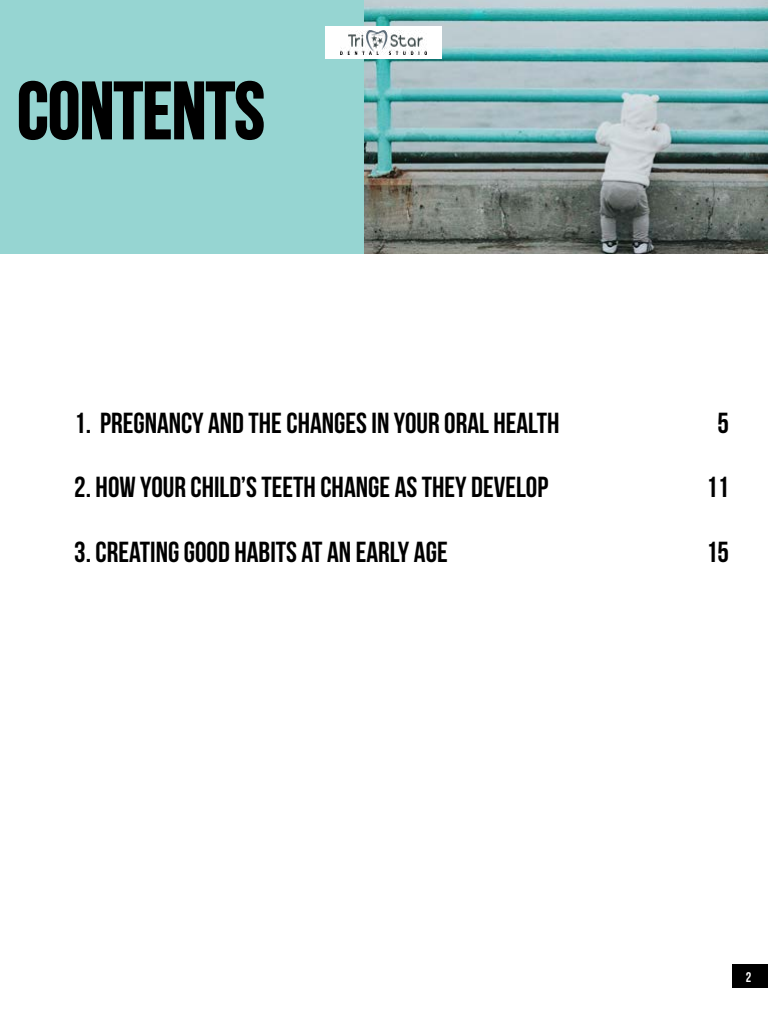
<style>
.page{position:relative;width:768px;height:1024px;background:#fff}
.page>*{position:absolute;margin:0;border:0;box-sizing:border-box;transform-origin:0 0}
.t1{font:80px "Bebas Neue";color:#000}
.t2{font:29px "Bebas Neue";color:#000}
.t3{font:14px "Bebas Neue";color:#fff}
</style>
<div class="page">
<div style="left:0;top:0;width:768px;height:254px;background:#96d5d2"></div>
<img style="left:365px;top:0;width:403px;height:254px">
<div style="left:732px;top:965px;width:36px;height:23px;background:#000"></div>
<svg style="left:18px;top:80px;width:246px;height:60px"></svg>
<div style="left:325px;top:26px;width:117px;height:33px;background:#fff"></div>
<img style="left:340px;top:31px;width:87px;height:23px">
<h1 class="t1" style="left:17px;top:67px;width:249px">CONTENTS</h1>
<p class="t2" style="left:74px;top:407px;width:487px">1. PREGNANCY AND THE CHANGES IN YOUR ORAL HEALTH</p>
<p class="t2" style="left:718px;top:407px;width:13px">5</p>
<p class="t2" style="left:74px;top:472px;width:476px">2. HOW YOUR CHILD’S TEETH CHANGE AS THEY DEVELOP</p>
<p class="t2" style="left:706px;top:472px;width:24px">11</p>
<p class="t2" style="left:74px;top:537px;width:375px">3. CREATING GOOD HABITS AT AN EARLY AGE</p>
<p class="t2" style="left:706px;top:537px;width:24px">15</p>
<p class="t3" style="left:746px;top:969px;width:7px">2</p>
</div>
